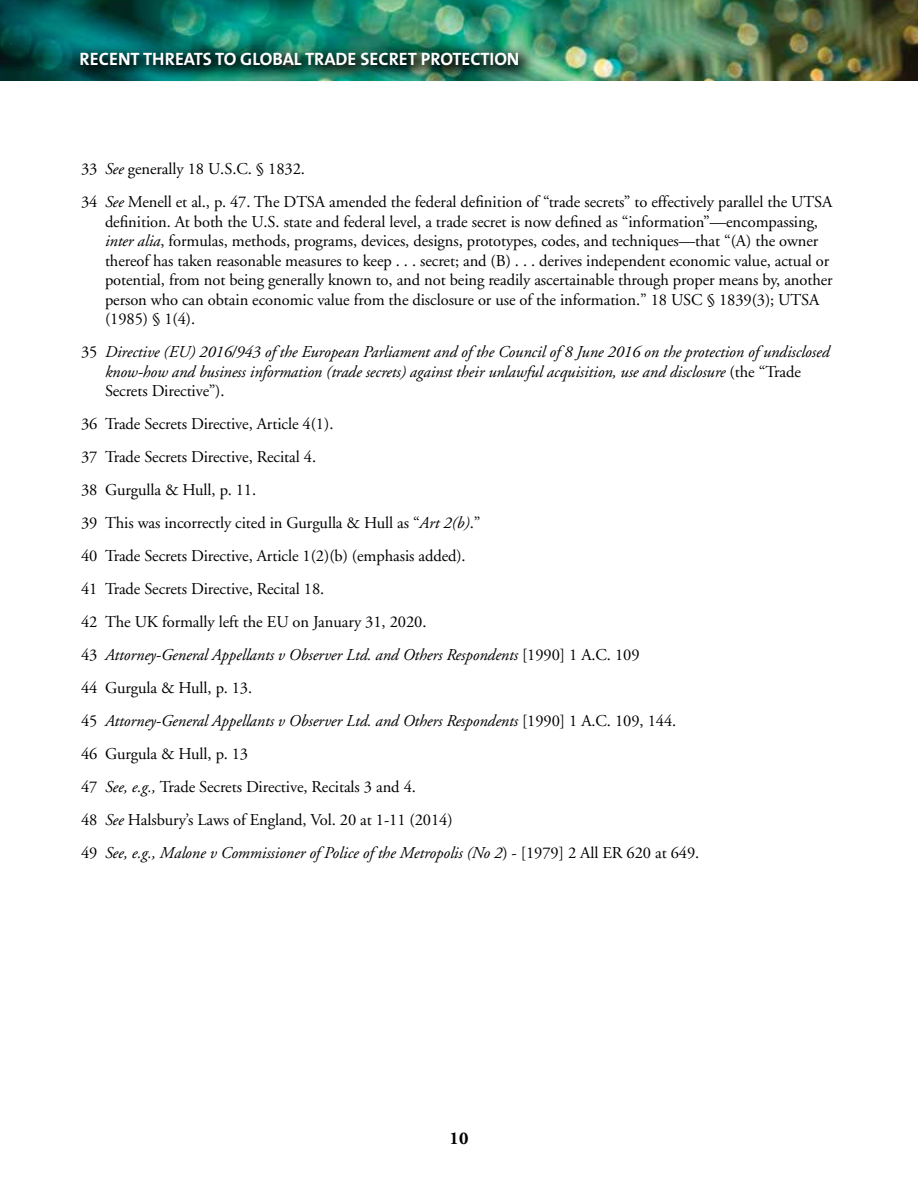
<style>
.page{position:relative;width:918px;height:1188px;background:#fff}
.page>*{position:absolute;margin:0;border:0;box-sizing:border-box;transform-origin:0 0}
.t1{font:700 18px "The Sans B7";color:#fff}
.t2{font:700 18px "Adobe Garamond";color:#000}
.t3{font:16.5px/33px "Adobe Garamond";letter-spacing:-.005em;color:#000}
.t4{font:italic 16.5px/19.5px "Adobe Garamond";letter-spacing:-.005em;color:#000}
.s1{font-style:italic}
.s2{font-style:normal}
</style>
<div class="page">
<img style="left:0;top:0;width:918px;height:81px">
<img style="left:71px;top:42px;width:467px;height:39px">
<p class="t1" style="left:80px;top:49px;width:441px">RECENT THREATS TO GLOBAL TRADE SECRET PROTECTION</p>
<p class="t3" style="left:81px;top:153px;width:753px">33 <span class="s1">See</span> generally 18 U.S.C. § 1832.<br>34 <span class="s1">See</span> Menell et al., p. 47. The DTSA amended the federal definition of “trade secrets” to effectively parallel the UTSA</p>
<p class="t3" style="left:105px;top:212px;width:729px;line-height:19.5px">definition. At both the U.S. state and federal level, a trade secret is now defined as “information”—encompassing, <span class="s1">inter alia</span>, formulas, methods, programs, devices, designs, prototypes, codes, and techniques—that “(A) the owner thereof has taken reasonable measures to keep . . . secret; and (B) . . . derives independent economic value, actual or potential, from not being generally known to, and not being readily ascertainable through proper means by, another person who can obtain economic value from the disclosure or use of the information.” 18 USC § 1839(3); UTSA (1985) § 1(4).</p>
<p class="t4" style="left:105px;top:343px;width:726px;text-indent:-24px"><span class="s2">35</span> Directive (EU) 2016/943 of the European Parliament and of the Council of 8 June 2016 on the protection of undisclosed know-how and business information (trade secrets) against their unlawful acquisition, use and disclosure <span class="s2">(the “Trade<br>Secrets Directive”).</span></p>
<p class="t3" style="left:81px;top:408px;width:620px">36 Trade Secrets Directive, Article 4(1).<br>37 Trade Secrets Directive, Recital 4.<br>38 Gurgulla &amp; Hull, p. 11.<br>39 This was incorrectly cited in Gurgulla &amp; Hull as “<span class="s1">Art 2(b)</span>.”<br>40 Trade Secrets Directive, Article 1(2)(b) (emphasis added).<br>41 Trade Secrets Directive, Recital 18.<br>42 The UK formally left the EU on January 31, 2020.<br>43 <span class="s1">Attorney-General Appellants v Observer Ltd. and Others Respondents</span> [1990] 1 A.C. 109<br>44 Gurgula &amp; Hull, p. 13.<br>45 <span class="s1">Attorney-General Appellants v Observer Ltd. and Others Respondents</span> [1990] 1 A.C. 109, 144.<br>46 Gurgula &amp; Hull, p. 13<br>47 <span class="s1">See, e.g.,</span> Trade Secrets Directive, Recitals 3 and 4.<br>48 <span class="s1">See</span> Halsbury’s Laws of England, Vol. 20 at 1-11 (2014)<br>49 <span class="s1">See, e.g., Malone v Commissioner of Police of the Metropolis (No 2</span>) - [1979] 2 All ER 620 at 649.</p>
<p class="t2" style="left:450px;top:1129px;width:20px">10</p>
</div>
